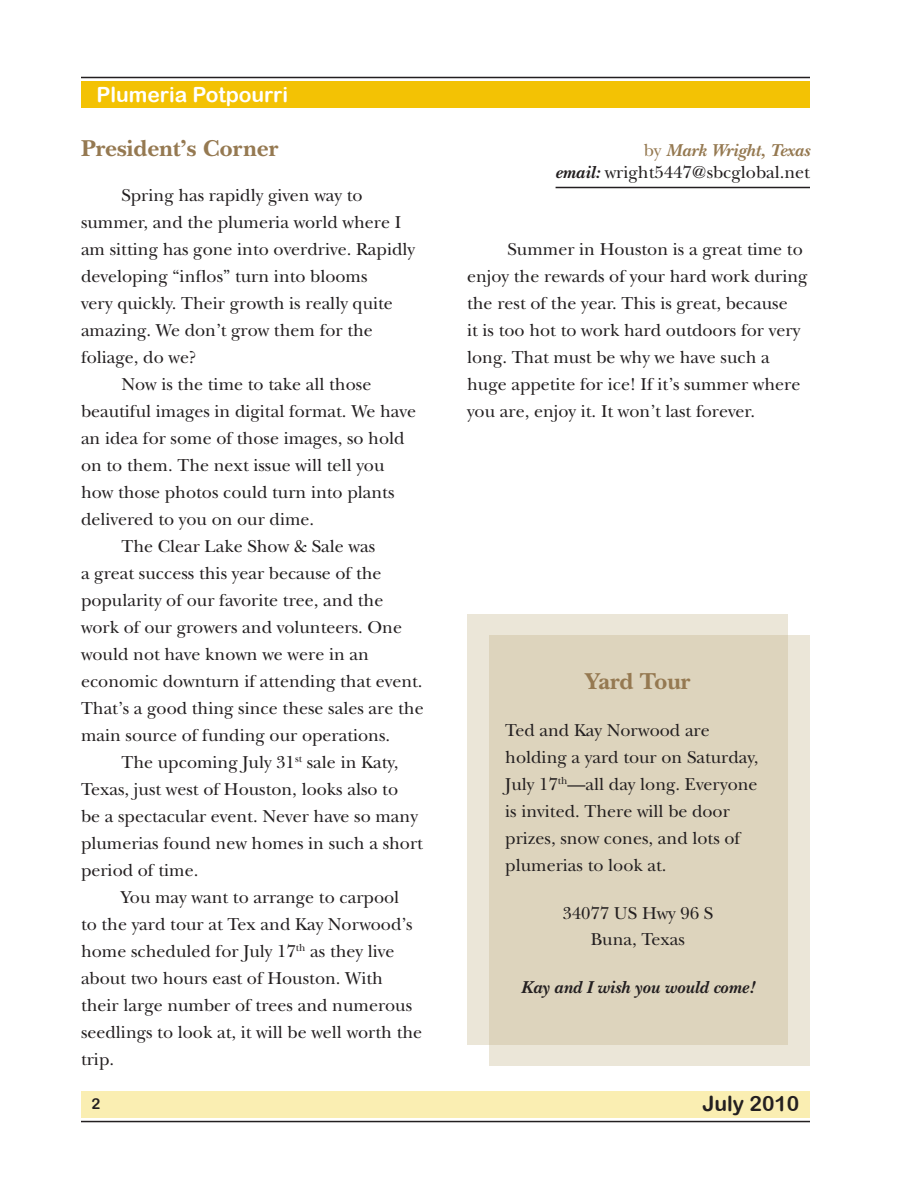
<style>
.page{position:relative;width:918px;height:1188px;background:#fff}
.page>*{position:absolute;margin:0;border:0;box-sizing:border-box;transform-origin:0 0}
.Headings_-_16_20{font:700 24px "New Baskerville Std";color:#957951}
.t1{font:21px "Arial Rounded MT Bold";color:#fff}
.t2{font:21px "Arial Rounded MT Bold";color:#231f20}
.Text_-_12_18{font:18px/27px "New Baskerville Std";color:#231f20}
.Titles{font:18px "New Baskerville Std";color:#231f20}
.Text_-_10_5_12{font:italic 700 18px "New Baskerville Std";color:#231f20}
.Text_-_10_5_12-2{font:18px "New Baskerville Std";color:#231f20}
.Headings_-_16_20-2{font:italic 700 18px "New Baskerville Std";color:#957951}
.t3{font:15px "Arial Rounded MT Bold";color:#231f20}
.s1{font-weight:400;font-style:normal}
.s2{font-weight:700;font-style:italic}
</style>
<div class="page">
<div style="left:81px;top:81px;width:729px;height:27px;background:#f3c204"></div>
<div style="left:81px;top:1091px;width:729px;height:27px;background:#faeeb2"></div>
<hr style="left:81px;top:1121px;width:729px;height:1px;background:#231f20">
<hr style="left:81px;top:77px;width:729px;height:1px;background:#231f20">
<hr style="left:556px;top:187px;width:254px;height:1px;background:#231f20">
<div style="left:467px;top:614px;width:321px;height:431px;background:#ebe6d8"></div>
<svg style="left:489px;top:635px;width:321px;height:431px;background:#ded6c0"></svg>
<p class="t1" style="left:96px;top:82px;width:193px">Plumeria Potpourri</p>
<p class="Headings_-_16_20" style="left:81px;top:134px;width:199px">President’s Corner</p>
<p class="Text_-_12_18" style="left:81px;top:181px;width:336px;text-indent:40px">Spring has rapidly given way to summer, and the plumeria world where I am sitting has gone into overdrive. Rapidly developing “inflos” turn into blooms<br>very quickly. Their growth is really quite amazing. We don’t grow them for the foliage, do we?</p>
<p class="Text_-_12_18" style="left:81px;top:370px;width:337px;text-indent:40px">Now is the time to take all those beautiful images in digital format. We have an idea for some of those images, so hold on to them. The next issue will tell you how those photos could turn into plants delivered to you on our dime.</p>
<p class="Text_-_12_18" style="left:81px;top:532px;width:344px;text-indent:40px">The Clear Lake Show &amp; Sale was<br>a great success this year because of the popularity of our favorite tree, and the work of our growers and volunteers. One would not have known we were in an economic downturn if attending that event.<br>That’s a good thing since these sales are the main source of funding our operations.</p>
<p class="Text_-_12_18" style="left:81px;top:748px;width:344px;text-indent:40px">The upcoming July 31<sup>st</sup> sale in Katy, Texas, just west of Houston, looks also to<br>be a spectacular event. Never have so many plumerias found new homes in such a short period of time.</p>
<p class="Text_-_12_18" style="left:81px;top:883px;width:343px;text-indent:41px">You may want to arrange to carpool<br>to the yard tour at Tex and Kay Norwood’s home scheduled for July 17<sup>th</sup> as they live about two hours east of Houston. With their large number of trees and numerous seedlings to look at, it will be well worth the trip.</p>
<p class="Headings_-_16_20-2" style="left:644px;top:140px;width:168px"><span class="s1">by</span> Mark Wright, Texas</p>
<p class="Titles" style="left:555px;top:162px;width:256px"><span class="s2">email:</span> wright5447@sbcglobal.net</p>
<p class="Text_-_12_18" style="left:467px;top:236px;width:342px;text-indent:41px">Summer in Houston is a great time to enjoy the rewards of your hard work during the rest of the year. This is great, because<br>it is too hot to work hard outdoors for very long. That must be why we have such a huge appetite for ice! If it’s summer where you are, enjoy it. It won’t last forever.</p>
<p class="Headings_-_16_20" style="left:585px;top:667px;width:107px">Yard Tour</p>
<p class="Text_-_12_18" style="left:505px;top:717px;width:255px">Ted and Kay Norwood are holding a yard tour on Saturday,<br>July 17<sup>th</sup>—all day long. Everyone is invited. There will be door prizes, snow cones, and lots of plumerias to look at.</p>
<p class="Text_-_10_5_12-2" style="left:562px;top:902px;width:152px">34077 US Hwy 96 S</p>
<p class="Text_-_10_5_12-2" style="left:591px;top:929px;width:96px">Buna, Texas</p>
<p class="Text_-_10_5_12" style="left:521px;top:976px;width:236px">Kay and I wish you would come!</p>
<p class="t3" style="left:92px;top:1094px;width:10px">2</p>
<p class="t2" style="left:703px;top:1091px;width:98px">July 2010</p>
</div>
